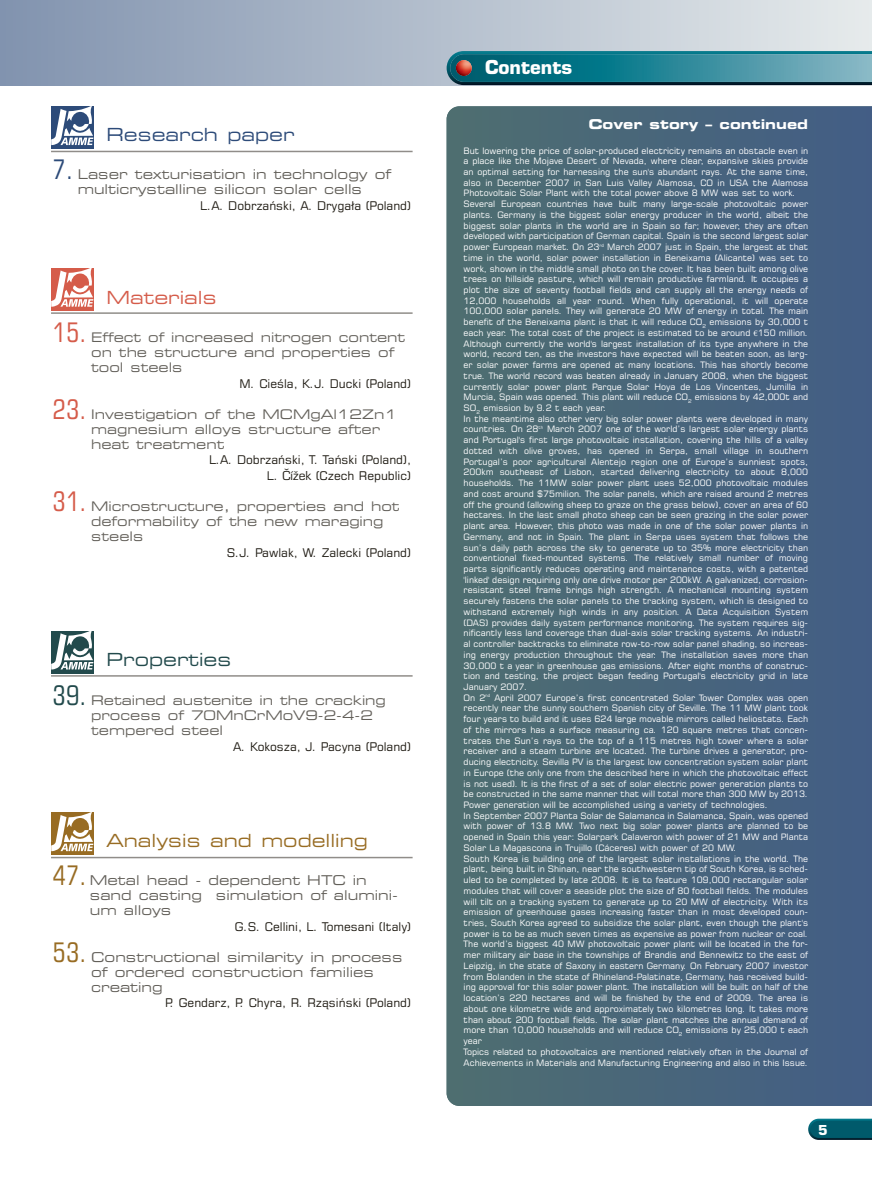
<style>
.page{position:relative;width:872px;height:1191px;background:#fff}
.page>*{position:absolute;margin:0;border:0;box-sizing:border-box;transform-origin:0 0}
.t1{font:21px "Eurostile TCE Blac";color:#fff}
.t2{font:expanded 18px "Square 721 PL";color:#986c23}
.t3{font:expanded 18px "Square 721 PL";color:#2d4b79}
.t4{font:expanded 18px "Square 721 PL";color:#224a4c}
.t5{font:expanded 18px "Square 721 PL";color:#d55c4a}
.t6{font:15px "Eurostile TCE Blac";color:#fff}
.t7{font:expanded 13.5px/15px "Square 721 PL";color:#63605a}
.t8{font:700 expanded 13.5px "Square 721 PL";color:#fff}
.t9{font:expanded 13.2px/15px "Square 721 PL";color:#63605a}
.t10{font:12px/15.8px "Square 721 PL";color:#201c14;text-align:right}
.t11{font:8.85px/10.6px "Square 721 PL";color:#fff}
.s1{font-stretch:condensed;font-size:27px;color:#2d4b79}
.s2{font-stretch:condensed;font-size:27px;color:#d55c4a}
.s3{font-family:"Eurostile TCE";font-size:13.5px}
.s4{font-stretch:condensed;font-size:27px;color:#224a4c}
.s5{font-stretch:condensed;font-size:27px;color:#986c23}
.s6{font-family:"Minion Pro"}
</style>
<div class="page">
<svg style="left:446px;top:106px;width:426px;height:1000px;background:#48667a"></svg>
<img style="left:808px;top:1118px;width:64px;height:22px">
<svg style="left:810px;top:1120px;width:62px;height:18px"></svg>
<div style="left:51px;top:268px;width:43px;height:42px;background:#d55c4a"></div>
<svg style="left:51px;top:268px;width:42px;height:39px"></svg>
<hr style="left:51px;top:312px;width:361px;height:2px;background:#908d89">
<hr style="left:0;top:84px;width:872px;height:2px;background:#bcbbb8">
<div style="left:0;top:0;width:872px;height:85px;background:linear-gradient(to right,#8193af,#e6ebec)"></div>
<img style="left:446px;top:51px;width:426px;height:34px">
<svg style="left:450px;top:54px;width:422px;height:28px;background:#308798"></svg>
<img style="left:456px;top:60px;width:16px;height:16px;border-radius:50%">
<div style="left:51px;top:106px;width:43px;height:43px;background:#2d4b79"></div>
<svg style="left:51px;top:106px;width:42px;height:39px"></svg>
<hr style="left:51px;top:151px;width:361px;height:1px;background:#908d89">
<svg style="left:51px;top:631px;width:43px;height:42px"></svg>
<svg style="left:51px;top:631px;width:42px;height:38px"></svg>
<hr style="left:51px;top:675px;width:361px;height:1px;background:#908d89">
<div style="left:51px;top:812px;width:43px;height:43px;background:linear-gradient(to right,#986c23,#986c23)"></div>
<svg style="left:51px;top:812px;width:42px;height:39px"></svg>
<hr style="left:51px;top:856px;width:361px;height:2px;background:#908d89">
<h2 class="t3" style="left:107px;top:127px;width:189px">Research paper</h2>
<h3 class="t7" style="left:53px;top:168px;width:340px;text-align:center"><span class="s1">7.</span> Laser texturisation in technology of multicrystalline silicon solar cells</h3>
<h3 class="t10" style="left:200px;top:199px;width:212px">L.A. Dobrzaƒski, A. Drygała (Poland)</h3>
<h2 class="t5" style="left:107px;top:290px;width:112px">Materials</h2>
<h3 class="t9" style="left:91px;top:331px;width:315px;text-indent:-39px"><span class="s2">15.</span> Effect of increased nitrogen content on the structure and properties of tool steels</h3>
<h3 class="t10" style="left:240px;top:377px;width:173px">M. CieÊla, K.J. Ducki (Poland)</h3>
<h3 class="t9" style="left:91px;top:407px;width:307px;text-indent:-39px"><span class="s2">23.</span> Investigation of the MCMgAl12Zn1 magnesium alloys structure after heat treatment</h3>
<h3 class="t10" style="left:209px;top:453px;width:203px">L.A. Dobrzaƒski, T. Taƒski (Poland),<br>L. <span class="s3">Čížek</span> (Czech Republic)</h3>
<h3 class="t9" style="left:91px;top:500px;width:310px;text-indent:-39px"><span class="s2">31.</span> Microstructure, properties and hot deformability of the new maraging steels</h3>
<h3 class="t10" style="left:227px;top:545px;width:186px">S.J. Pawlak, W. Zalecki (Poland)</h3>
<h2 class="t4" style="left:107px;top:653px;width:126px">Properties</h2>
<h3 class="t9" style="left:91px;top:693px;width:296px;text-indent:-39px"><span class="s4">39.</span> Retained austenite in the cracking process of 70MnCrMoV9-2-4-2 tempered steel</h3>
<h3 class="t10" style="left:233px;top:739px;width:179px">A. Kokosza, J. Pacyna (Poland)</h3>
<h2 class="t2" style="left:107px;top:833px;width:263px">Analysis and modelling</h2>
<h3 class="t7" style="left:90px;top:874px;width:310px;text-indent:-37px"><span class="s5">47.</span> Metal head - dependent HTC in sand casting simulation of alumini&shy;um alloys</h3>
<h3 class="t10" style="left:235px;top:919px;width:178px">G.S. Cellini, L. Tomesani (Italy)</h3>
<h3 class="t7" style="left:91px;top:950px;width:313px;text-indent:-39px"><span class="s5">53.</span> Constructional similarity in process of ordered construction families creating</h3>
<h3 class="t10" style="left:165px;top:996px;width:247px">P. Gendarz, P. Chyra, R. Rzàsiƒski (Poland)</h3>
<h1 class="t1" style="left:485px;top:54px;width:89px">Contents</h1>
<h3 class="t8" style="left:588px;top:119px;width:221px">Cover story – continued</h3>
<p class="t11" style="left:463px;top:146px;width:346px">But lowering the price of solar-produced electricity remains an obstacle even in a place like the Mojave Desert of Nevada, where clear, expansive skies provide an optimal setting for harnessing the sun's abundant rays. At the same time, also in December 2007 in San Luis Valley Alamosa, CO in USA the Alamosa Photovoltaic Solar Plant with the total power above 8 MW was set to work.<br>Several European countries have built many large-scale photovoltaic power plants. Germany is the biggest solar energy producer in the world, albeit the biggest solar plants in the world are in Spain so far; however, they are often developed with participation of German capital. Spain is the second largest solar power European market. On 23<sup>rd</sup> March 2007 just in Spain, the largest at that time in the world, solar power installation in Beneixama (Alicante) was set to work, shown in the middle small photo on the cover. It has been built among olive trees on hillside pasture, which will remain productive farmland. It occupies a plot the size of seventy football fields and can supply all the energy needs of 12,000 households all year round. When fully operational, it will operate 100,000 solar panels. They will generate 20 MW of energy in total. The main benefit of the Beneixama plant is that it will reduce CO<sub>2</sub> emissions by 30,000 t each year. The total cost of the project is estimated to be around <span class="s6">€</span>150 million.<br>Although currently the world's largest installation of its type anywhere in the world, record ten, as the investors have expected will be beaten soon, as larg&shy;er solar power farms are opened at many locations. This has shortly become true. The world record was beaten already in January 2008, when the biggest currently solar power plant Parque Solar Hoya de Los Vincentes, Jumilla in Murcia, Spain was opened. This plant will reduce CO<sub>2</sub> emissions by 42,000t and SO<sub>2</sub> emission by 9.2 t each year.<br>In the meantime also other very big solar power plants were developed in many countries. On 28<sup>th</sup> March 2007 one of the world’s largest solar energy plants and Portugal's first large photovoltaic installation, covering the hills of a valley dotted with olive groves, has opened in Serpa, small village in southern Portugal’s poor agricultural Alentejo region one of Europe’s sunniest spots, 200km southeast of Lisbon, started delivering electricity to about 8,000 households. The 11MW solar power plant uses 52,000 photovoltaic modules and cost around $75milion. The solar panels, which are raised around 2 metres off the ground (allowing sheep to graze on the grass below), cover an area of 60 hectares. In the last small photo sheep can be seen grazing in the solar power plant area. However, this photo was made in one of the solar power plants in Germany, and not in Spain. The plant in Serpa uses system that follows the sun’s daily path across the sky to generate up to 35% more electricity than conventional fixed-mounted systems. The relatively small number of moving parts significantly reduces operating and maintenance costs, with a patented 'linked' design requiring only one drive motor per 200kW. A galvanized, corrosion&shy;resistant steel frame brings high strength. A mechanical mounting system securely fastens the solar panels to the tracking system, which is designed to withstand extremely high winds in any position. A Data Acquisition System (DAS) provides daily system performance monitoring. The system requires sig&shy;nificantly less land coverage than dual-axis solar tracking systems. An industri&shy;al controller backtracks to eliminate row-to-row solar panel shading, so increas&shy;ing energy production throughout the year. The installation saves more than 30,000 t a year in greenhouse gas emissions. After eight months of construc&shy;tion and testing, the project began feeding Portugal's electricity grid in late January 2007.<br>On 2<sup>nd</sup> April 2007 Europe’s first concentrated Solar Tower Complex was open recently near the sunny southern Spanish city of Seville. The 11 MW plant took four years to build and it uses 624 large movable mirrors called heliostats. Each of the mirrors has a surface measuring ca. 120 square metres that concen&shy;trates the Sun’s rays to the top of a 115 metres high tower where a solar receiver and a steam turbine are located. The turbine drives a generator, pro&shy;ducing electricity. Sevilla PV is the largest low concentration system solar plant in Europe (the only one from the described here in which the photovoltaic effect is not used). It is the first of a set of solar electric power generation plants to be constructed in the same manner that will total more than 300 MW by 2013.<br>Power generation will be accomplished using a variety of technologies.<br>In September 2007 Planta Solar de Salamanca in Salamanca, Spain, was opened with power of 13.8 MW. Two next big solar power plants are planned to be opened in Spain this year: Solarpark Calaveron with power of 21 MW and Planta Solar La Magascona in Trujillo (Cáceres) with power of 20 MW.<br>South Korea is building one of the largest solar installations in the world. The plant, being built in Shinan, near the southwestern tip of South Korea, is sched&shy;uled to be completed by late 2008. It is to feature 109,000 rectangular solar modules that will cover a seaside plot the size of 80 football fields. The modules will tilt on a tracking system to generate up to 20 MW of electricity. With its emission of greenhouse gases increasing faster than in most developed coun&shy;tries, South Korea agreed to subsidize the solar plant, even though the plant's power is to be as much seven times as expensive as power from nuclear or coal.<br>The world’s biggest 40 MW photovoltaic power plant will be located in the for&shy;mer military air base in the townships of Brandis and Bennewitz to the east of Leipzig, in the state of Saxony in eastern Germany. On February 2007 investor from Bolanden in the state of Rhineland-Palatinate, Germany, has received build&shy;ing approval for this solar power plant. The installation will be built on half of the location’s 220 hectares and will be finished by the end of 2009. The area is about one kilometre wide and approximately two kilometres long. It takes more than about 200 football fields. The solar plant matches the annual demand of more than 10,000 households and will reduce CO<sub>2</sub> emissions by 25,000 t each year<br>Topics related to photovoltaics are mentioned relatively often in the Journal of Achievements in Materials and Manufacturing Engineering and also in this Issue.</p>
<h3 class="t6" style="left:818px;top:1120px;width:11px">5</h3>
</div>
